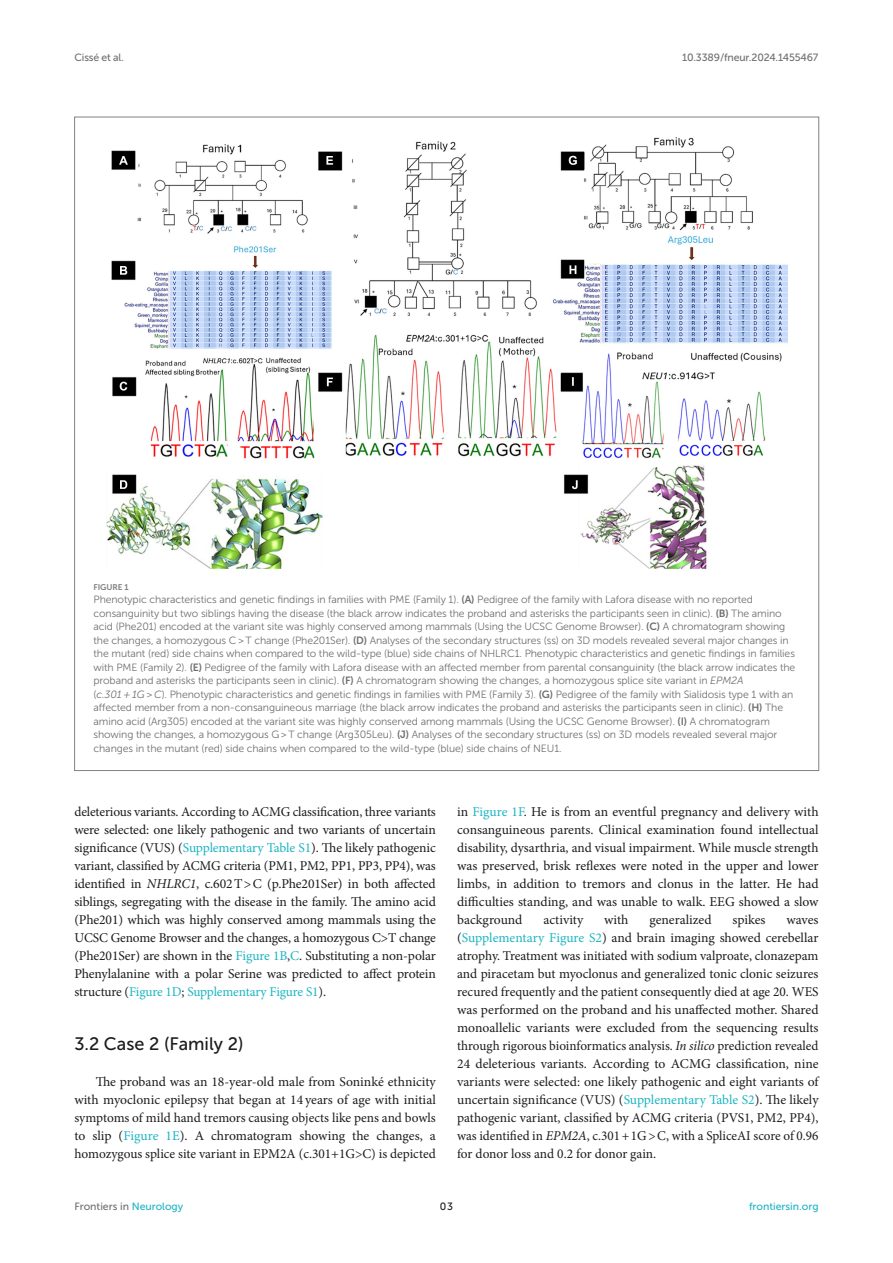
<style>
.page{position:relative;width:893px;height:1263px;background:#fff}
.page>*{position:absolute;margin:0;border:0;box-sizing:border-box;transform-origin:0 0}
.HEAD_2{font:18px "Museo Sans 500";color:#1b1c1b}
.TEXT_FLUSH{font:13.5px/18px "Minion Pro";letter-spacing:-.005em;color:#1b1c1b;text-align:justify}
.FIG_LEG{font:10.5px/13.5px "Museo Sans 300";letter-spacing:-.01em;color:#706f70}
.t1{font:10.5px "Museo Sans 500";letter-spacing:-.015em;color:#706f70}
.t2{font:10.5px "Museo Sans 500";color:#1db5c3}
.t3{font:10.5px "Museo Sans 500";color:#1b1c1b}
.FIG_HD{font:8.25px "Museo Sans 700";letter-spacing:-.01em;color:#7e7f7f}
.s1{font-family:"Museo Sans 700"}
.s2{font-style:italic}
.s3{color:#1db5c3}
</style>
<div class="page">
<img style="left:106px;top:137px;width:682px;height:432px">
<p class="t1" style="left:74px;top:51px;width:51px">Cissé et al.</p>
<p class="t1" style="left:682px;top:51px;width:138px">10.3389/fneur.2024.1455467</p>
<p class="FIG_HD" style="left:94px;top:582px;width:37px">FIGURE 1</p>
<p class="FIG_LEG" style="left:94px;top:593px;width:703px">Phenotypic characteristics and genetic findings in families with PME (Family 1). <span class="s1">(A)</span> Pedigree of the family with Lafora disease with no reported consanguinity but two siblings having the disease (the black arrow indicates the proband and asterisks the participants seen in clinic). <span class="s1">(B)</span> The amino acid (Phe201) encoded at the variant site was highly conserved among mammals (Using the UCSC Genome Browser). <span class="s1">(C)</span> A chromatogram showing the changes, a homozygous C &gt; T change (Phe201Ser). <span class="s1">(D)</span> Analyses of the secondary structures (ss) on 3D models revealed several major changes in the mutant (red) side chains when compared to the wild-type (blue) side chains of NHLRC1. Phenotypic characteristics and genetic findings in families with PME (Family 2). <span class="s1">(E)</span> Pedigree of the family with Lafora disease with an affected member from parental consanguinity (the black arrow indicates the proband and asterisks the participants seen in clinic). <span class="s1">(F)</span> A chromatogram showing the changes, a homozygous splice site variant in <span class="s2">EPM2A<br></span>(<span class="s2">c.301 + 1G &gt; C</span>). Phenotypic characteristics and genetic findings in families with PME (Family 3). <span class="s1">(G)</span> Pedigree of the family with Sialidosis type 1 with an affected member from a non-consanguineous marriage (the black arrow indicates the proband and asterisks the participants seen in clinic). <span class="s1">(H)</span> The amino acid (Arg305) encoded at the variant site was highly conserved among mammals (Using the UCSC Genome Browser). <span class="s1">(I)</span> A chromatogram showing the changes, a homozygous G &gt; T change (Arg305Leu). <span class="s1">(J)</span> Analyses of the secondary structures (ss) on 3D models revealed several major changes in the mutant (red) side chains when compared to the wild-type (blue) side chains of NEU1.</p>
<p class="TEXT_FLUSH" style="left:74px;top:803px;width:363px">deleterious variants. According to ACMG classification, three variants were selected: one likely pathogenic and two variants of uncertain significance (VUS) (<span class="s3">Supplementary Table S1</span>). The likely pathogenic variant, classified by ACMG criteria (PM1, PM2, PP1, PP3, PP4), was identified in <span class="s2">NHLRC1</span>, c.602T&gt;C (p.Phe201Ser) in both affected siblings, segregating with the disease in the family. The amino acid (Phe201) which was highly conserved among mammals using the UCSC Genome Browser and the changes, a homozygous C&gt;T change (Phe201Ser) are shown in the <span class="s3">Figure 1B</span>,<span class="s3">C</span>. Substituting a non-polar Phenylalanine with a polar Serine was predicted to affect protein structure (<span class="s3">Figure 1D</span>; <span class="s3">Supplementary Figure S1</span>).</p>
<p class="HEAD_2" style="left:74px;top:1034px;width:171px">3.2 Case 2 (Family 2)</p>
<p class="TEXT_FLUSH" style="left:74px;top:1073px;width:363px;text-indent:21px">The proband was an 18-year-old male from Soninké ethnicity with myoclonic epilepsy that began at 14 years of age with initial symptoms of mild hand tremors causing objects like pens and bowls to slip (<span class="s3">Figure 1E</span>). A chromatogram showing the changes, a homozygous splice site variant in EPM2A (c.301+1G&gt;C) is depicted</p>
<p class="TEXT_FLUSH" style="left:457px;top:803px;width:363px">in <span class="s3">Figure 1F</span>. He is from an eventful pregnancy and delivery with consanguineous parents. Clinical examination found intellectual disability, dysarthria, and visual impairment. While muscle strength was preserved, brisk reflexes were noted in the upper and lower limbs, in addition to tremors and clonus in the latter. He had difficulties standing, and was unable to walk. EEG showed a slow background</p>
<p class="TEXT_FLUSH" style="left:543px;top:911px;width:41px">activity</p>
<p class="TEXT_FLUSH" style="left:604px;top:911px;width:26px">with</p>
<p class="TEXT_FLUSH" style="left:649px;top:911px;width:64px">generalized</p>
<p class="TEXT_FLUSH" style="left:732px;top:911px;width:35px">spikes</p>
<p class="TEXT_FLUSH" style="left:457px;top:911px;width:363px;text-indent:329px">waves (<span class="s3">Supplementary Figure S2</span>) and brain imaging showed cerebellar atrophy. Treatment was initiated with sodium valproate, clonazepam and piracetam but myoclonus and generalized tonic clonic seizures recured frequently and the patient consequently died at age 20. WES was performed on the proband and his unaffected mother. Shared monoallelic variants were excluded from the sequencing results through rigorous bioinformatics analysis. <span class="s2">In silico</span> prediction revealed 24 deleterious variants. According to ACMG classification, nine variants were selected: one likely pathogenic and eight variants of uncertain significance (VUS) (<span class="s3">Supplementary Table S2</span>). The likely pathogenic variant, classified by ACMG criteria (PVS1, PM2, PP4), was identified in <span class="s2">EPM2A</span>, c.301+1G&gt;C, with a SpliceAI score of 0.96 for donor loss and 0.2 for donor gain.</p>
<p class="t1" style="left:74px;top:1200px;width:110px">Frontiers in <span class="s3">Neurology</span></p>
<p class="t3" style="left:440px;top:1200px;width:15px">03</p>
<p class="t2" style="left:749px;top:1200px;width:71px">frontiersin.org</p>
</div>
